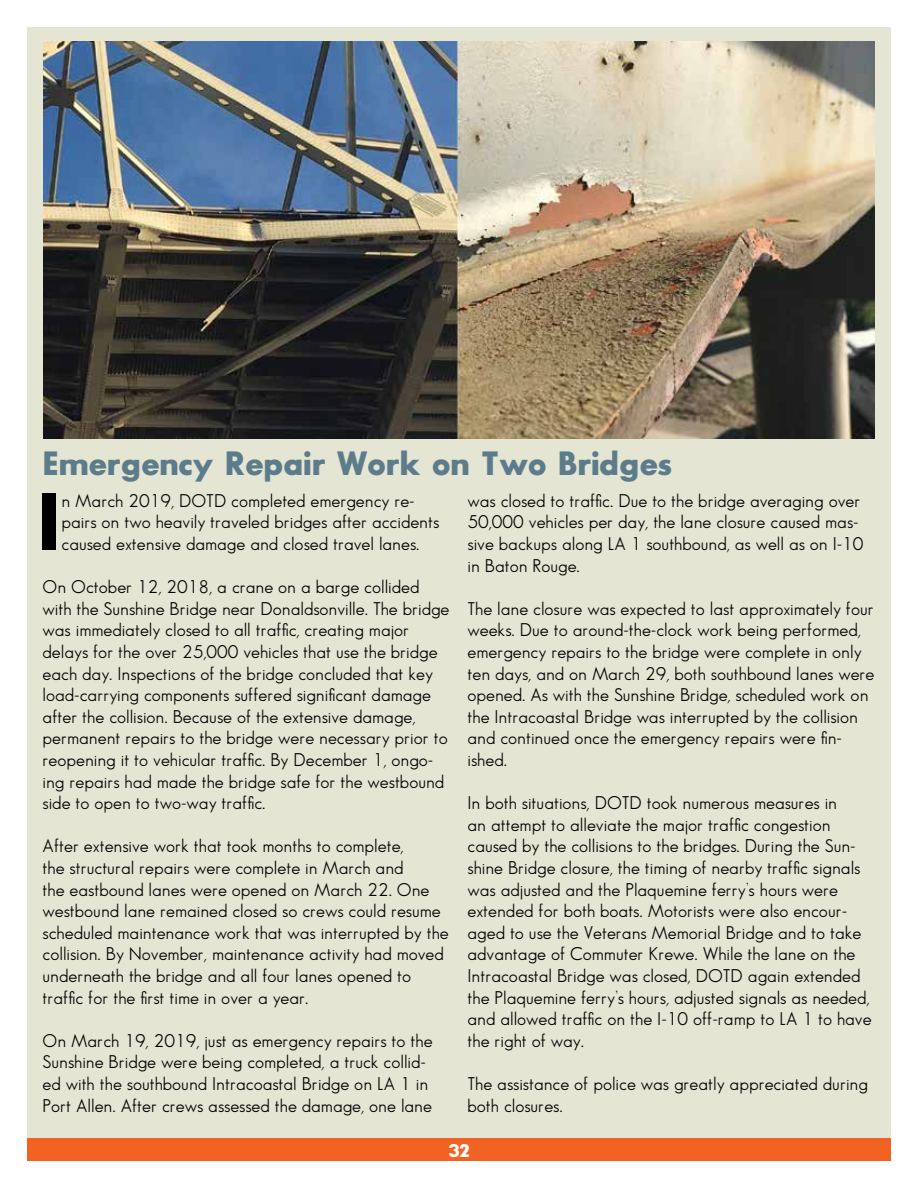
<style>
.page{position:relative;width:918px;height:1188px;background:#fff}
.page>*{position:absolute;margin:0;border:0;box-sizing:border-box;transform-origin:0 0}
.t1{font:78.45px "Sans Serif Bld FLF";color:#000}
.t2{font:33px "Sans Serif Bld FLF";color:#5c7c8c}
.t3{font:18px/21.6px "Sans Serif Book FLF";color:#000}
.t4{font:18px "Sans Serif Bld FLF";color:#fff}
</style>
<div class="page">
<div style="left:27px;top:27px;width:864px;height:1123px;background:#e4e5d2"></div>
<div style="left:27px;top:1139px;width:864px;height:22px;background:#f26323"></div>
<img style="left:44px;top:41px;width:830px;height:397px">
<h2 class="t2" style="left:43px;top:446px;width:631px">Emergency Repair Work on Two Bridges</h2>
<h1 class="t1" style="left:37px;top:480px;width:26px">I</h1>
<p class="t3" style="left:62px;top:489px;width:379px">n March 2019, DOTD completed emergency re&shy;pairs on two heavily traveled bridges after accidents caused extensive damage and closed travel lanes.</p>
<p class="t3" style="left:43px;top:576px;width:408px">On October 12, 2018, a crane on a barge collided with the Sunshine Bridge near Donaldsonville. The bridge was immediately closed to all traffic, creating major delays for the over 25,000 vehicles that use the bridge each day. Inspections of the bridge concluded that key load-carrying components suffered significant damage after the collision. Because of the extensive damage, permanent repairs to the bridge were necessary prior to reopening it to vehicular traffic. By December 1, ongo&shy;ing repairs had made the bridge safe for the westbound side to open to two-way traffic.</p>
<p class="t3" style="left:43px;top:835px;width:408px">After extensive work that took months to complete,<br>the structural repairs were complete in March and<br>the eastbound lanes were opened on March 22. One westbound lane remained closed so crews could resume scheduled maintenance work that was interrupted by the collision. By November, maintenance activity had moved underneath the bridge and all four lanes opened to traffic for the first time in over a year.</p>
<p class="t3" style="left:43px;top:1029px;width:391px">On March 19, 2019, just as emergency repairs to the Sunshine Bridge were being completed, a truck collid&shy;ed with the southbound Intracoastal Bridge on LA 1 in Port Allen. After crews assessed the damage, one lane</p>
<p class="t3" style="left:468px;top:489px;width:398px">was closed to traffic. Due to the bridge averaging over 50,000 vehicles per day, the lane closure caused mas&shy;sive backups along LA 1 southbound, as well as on I-10 in Baton Rouge.</p>
<p class="t3" style="left:468px;top:597px;width:408px">The lane closure was expected to last approximately four weeks. Due to around-the-clock work being performed, emergency repairs to the bridge were complete in only ten days, and on March 29, both southbound lanes were opened. As with the Sunshine Bridge, scheduled work on the Intracoastal Bridge was interrupted by the collision and continued once the emergency repairs were fin&shy;ished.</p>
<p class="t3" style="left:468px;top:792px;width:406px">In both situations, DOTD took numerous measures in<br>an attempt to alleviate the major traffic congestion caused by the collisions to the bridges. During the Sun&shy;shine Bridge closure, the timing of nearby traffic signals was adjusted and the Plaquemine ferry’s hours were extended for both boats. Motorists were also encour&shy;aged to use the Veterans Memorial Bridge and to take advantage of Commuter Krewe. While the lane on the Intracoastal Bridge was closed, DOTD again extended the Plaquemine ferry’s hours, adjusted signals as needed, and allowed traffic on the I-10 off-ramp to LA 1 to have the right of way.</p>
<p class="t3" style="left:468px;top:1073px;width:402px">The assistance of police was greatly appreciated during both closures.</p>
<p class="t4" style="left:448px;top:1140px;width:23px">32</p>
</div>
